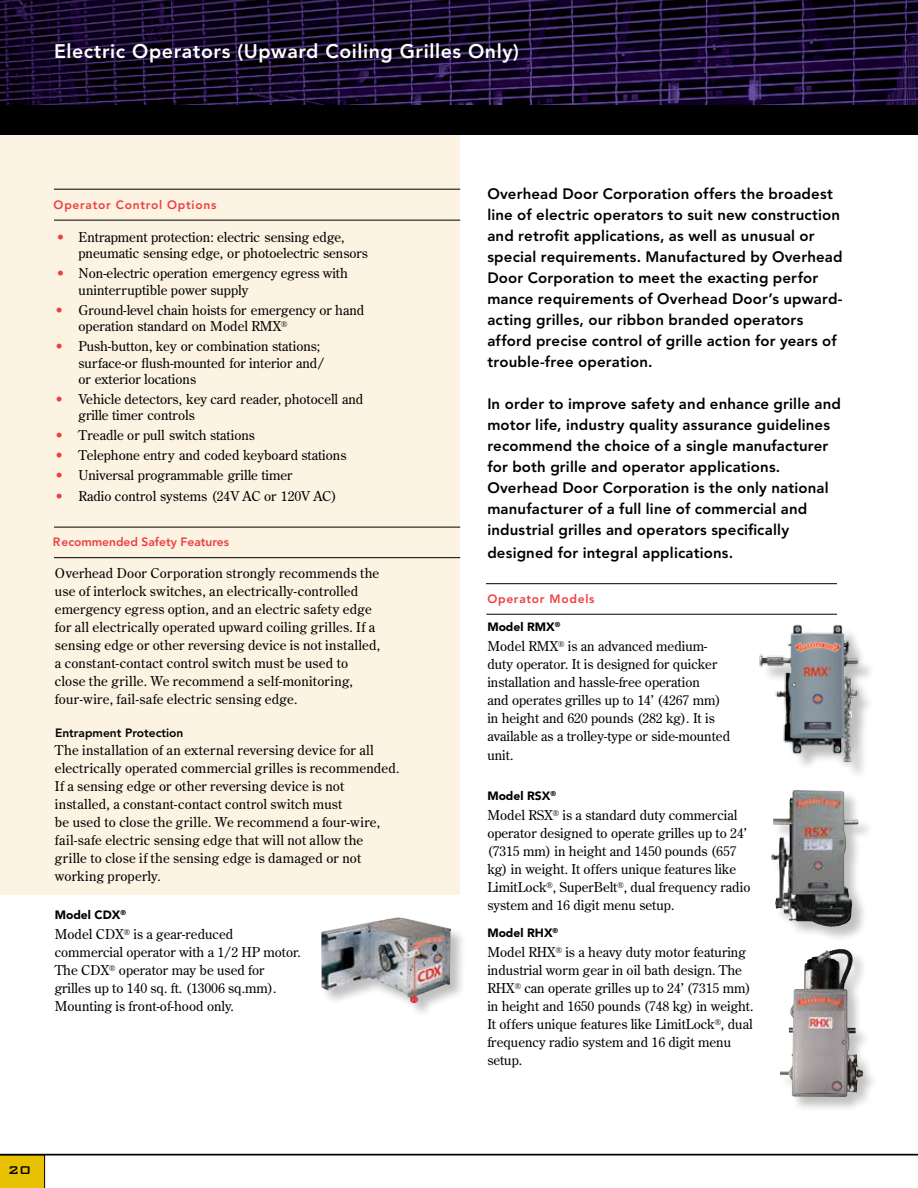
<style>
.page{position:relative;width:918px;height:1188px;background:#fff}
.page>*{position:absolute;margin:0;border:0;box-sizing:border-box;transform-origin:0 0}
.t1{font:800 19.5px "Avenir LT Std";letter-spacing:.03em;color:#fff}
.t2{font:800 15px/21px "Avenir LT Std";letter-spacing:.01em;color:#000}
.t3{font:500 15px "Bank Gothic BT";color:#000}
.t4{font:13.5px/18px "Century Old Style Std";color:#000}
.t5{font:800 12px "Avenir LT Std";letter-spacing:.06em;color:#ef3e42}
.t6{font:900 12px "Avenir LT Std";color:#000}
.t7{font:800 12px "Avenir LT Std";color:#ef3e42}
.t8{font:800 12px "Avenir LT Std";color:#000}
.s1{color:#ef3e42}
</style>
<div class="page">
<svg style="left:0;top:1155px;width:45px;height:33px"></svg>
<img style="left:0;top:0;width:918px;height:106px">
<div style="left:0;top:106px;width:918px;height:29px;background:#000"></div>
<div style="left:0;top:135px;width:460px;height:760px;background:#fcf3e2"></div>
<hr style="left:0;top:1154px;width:918px;height:1px;background:#000">
<div style="left:763px;top:628px;width:113px;height:152px;background:#000;opacity:.26"></div>
<img style="left:759px;top:624px;width:105px;height:137px">
<hr style="left:54px;top:189px;width:406px;height:1px;background:#000">
<hr style="left:54px;top:220px;width:406px;height:1px;background:#000">
<hr style="left:54px;top:527px;width:406px;height:1px;background:#000">
<hr style="left:54px;top:557px;width:406px;height:1px;background:#000">
<hr style="left:486px;top:583px;width:351px;height:1px;background:#000">
<hr style="left:486px;top:614px;width:351px;height:1px;background:#000">
<div style="left:780px;top:949px;width:99px;height:164px;background:#000;opacity:.25"></div>
<img style="left:822px;top:949px;width:17px;height:5px">
<div style="left:771px;top:789px;width:103px;height:153px;background:#000;opacity:.25"></div>
<img style="left:771px;top:790px;width:23px;height:70px">
<div style="left:320px;top:917px;width:146px;height:101px;background:#000;opacity:.25"></div>
<img style="left:321px;top:917px;width:130px;height:87px">
<h1 class="t1" style="left:54px;top:40px;width:466px">Electric Operators (Upward Coiling Grilles Only)</h1>
<p class="t5" style="left:54px;top:197px;width:164px">Operator Control Options</p>
<p class="t4" style="left:79px;top:229px;width:291px;line-height:16.5px;text-indent:-23px"><span class="s1">•</span> Entrapment protection: electric sensing edge, pneumatic sensing edge, or photoelectric sensors</p>
<p class="t4" style="left:79px;top:265px;width:271px;line-height:16.5px;text-indent:-23px"><span class="s1">•</span> Non-electric operation emergency egress with uninterruptible power supply</p>
<p class="t4" style="left:79px;top:301px;width:287px;line-height:16.5px;text-indent:-24px"><span class="s1">•</span> Ground-level chain hoists for emergency or hand operation standard on Model RMX<sup>®</sup></p>
<p class="t4" style="left:79px;top:338px;width:247px;line-height:16.5px;text-indent:-24px"><span class="s1">•</span> Push-button, key or combination stations; surface-or flush-mounted for interior and/ or exterior locations</p>
<p class="t4" style="left:79px;top:391px;width:286px;line-height:16.5px;text-indent:-24px"><span class="s1">•</span> Vehicle detectors, key card reader, photocell and grille timer controls</p>
<p class="t4" style="left:55px;top:426px;width:202px"><span class="s1">•</span> Treadle or pull switch stations</p>
<p class="t4" style="left:55px;top:446px;width:293px"><span class="s1">•</span> Telephone entry and coded keyboard stations</p>
<p class="t4" style="left:55px;top:466px;width:239px"><span class="s1">•</span> Universal programmable grille timer</p>
<p class="t4" style="left:55px;top:487px;width:283px"><span class="s1">•</span> Radio control systems (24V AC or 120V AC)</p>
<p class="t7" style="left:53px;top:535px;width:178px">Recommended Safety Features</p>
<p class="t4" style="left:55px;top:564px;width:327px">Overhead Door Corporation strongly recommends the use of interlock switches, an electrically-controlled emergency egress option, and an electric safety edge for all electrically operated upward coiling grilles. If a sensing edge or other reversing device is not installed, a constant-contact control switch must be used to close the grille. We recommend a self-monitoring, four-wire, fail-safe electric sensing edge.</p>
<p class="t8" style="left:55px;top:726px;width:130px">Entrapment Protection</p>
<p class="t4" style="left:55px;top:741px;width:346px">The installation of an external reversing device for all electrically operated commercial grilles is recommended.<br>If a sensing edge or other reversing device is not installed, a constant-contact control switch must<br>be used to close the grille. We recommend a four-wire, fail-safe electric sensing edge that will not allow the<br>grille to close if the sensing edge is damaged or not working properly.</p>
<p class="t6" style="left:55px;top:907px;width:73px">Model CDX<sup>®</sup></p>
<p class="t4" style="left:55px;top:925px;width:248px">Model CDX<sup>®</sup> is a gear-reduced commercial operator with a 1/2 HP motor.<br>The CDX<sup>®</sup> operator may be used for grilles up to 140 sq. ft. (13006 sq.mm).<br>Mounting is front-of-hood only.</p>
<p class="t3" style="left:8px;top:1162px;width:25px">20</p>
<p class="t2" style="left:487px;top:184px;width:357px">Overhead Door Corporation offers the broadest line of electric operators to suit new construction and retrofit applications, as well as unusual or special requirements. Manufactured by Overhead Door Corporation to meet the exacting perfor mance requirements of Overhead Door’s upward&shy;acting grilles, our ribbon branded operators afford precise control of grille action for years of trouble-free operation.</p>
<p class="t2" style="left:487px;top:394px;width:355px">In order to improve safety and enhance grille and motor life, industry quality assurance guidelines recommend the choice of a single manufacturer for both grille and operator applications.<br>Overhead Door Corporation is the only national manufacturer of a full line of commercial and industrial grilles and operators specifically</p>
<p class="t2" style="left:487px;top:542px;width:247px">designed for integral applications.</p>
<p class="t5" style="left:487px;top:591px;width:109px">Operator Models</p>
<p class="t6" style="left:487px;top:620px;width:75px">Model RMX<sup>®</sup></p>
<p class="t4" style="left:487px;top:637px;width:244px">Model RMX<sup>®</sup> is an advanced medium&shy;duty operator. It is designed for quicker installation and hassle-free operation<br>and operates grilles up to 14’ (4267 mm) in height and 620 pounds (282 kg). It is available as a trolley-type or side-mounted unit.</p>
<p class="t6" style="left:487px;top:789px;width:70px">Model RSX<sup>®</sup></p>
<p class="t4" style="left:487px;top:806px;width:265px">Model RSX<sup>®</sup> is a standard duty commercial operator designed to operate grilles up to 24’ (7315 mm) in height and 1450 pounds (657 kg) in weight. It offers unique features like LimitLock<sup>®</sup>, SuperBelt<sup>®</sup>, dual frequency radio system and 16 digit menu setup.</p>
<p class="t6" style="left:487px;top:926px;width:72px">Model RHX<sup>®</sup></p>
<p class="t4" style="left:487px;top:943px;width:268px">Model RHX<sup>®</sup> is a heavy duty motor featuring industrial worm gear in oil bath design. The RHX<sup>®</sup> can operate grilles up to 24’ (7315 mm) in height and 1650 pounds (748 kg) in weight.<br>It offers unique features like LimitLock<sup>®</sup>, dual frequency radio system and 16 digit menu setup.</p>
</div>
